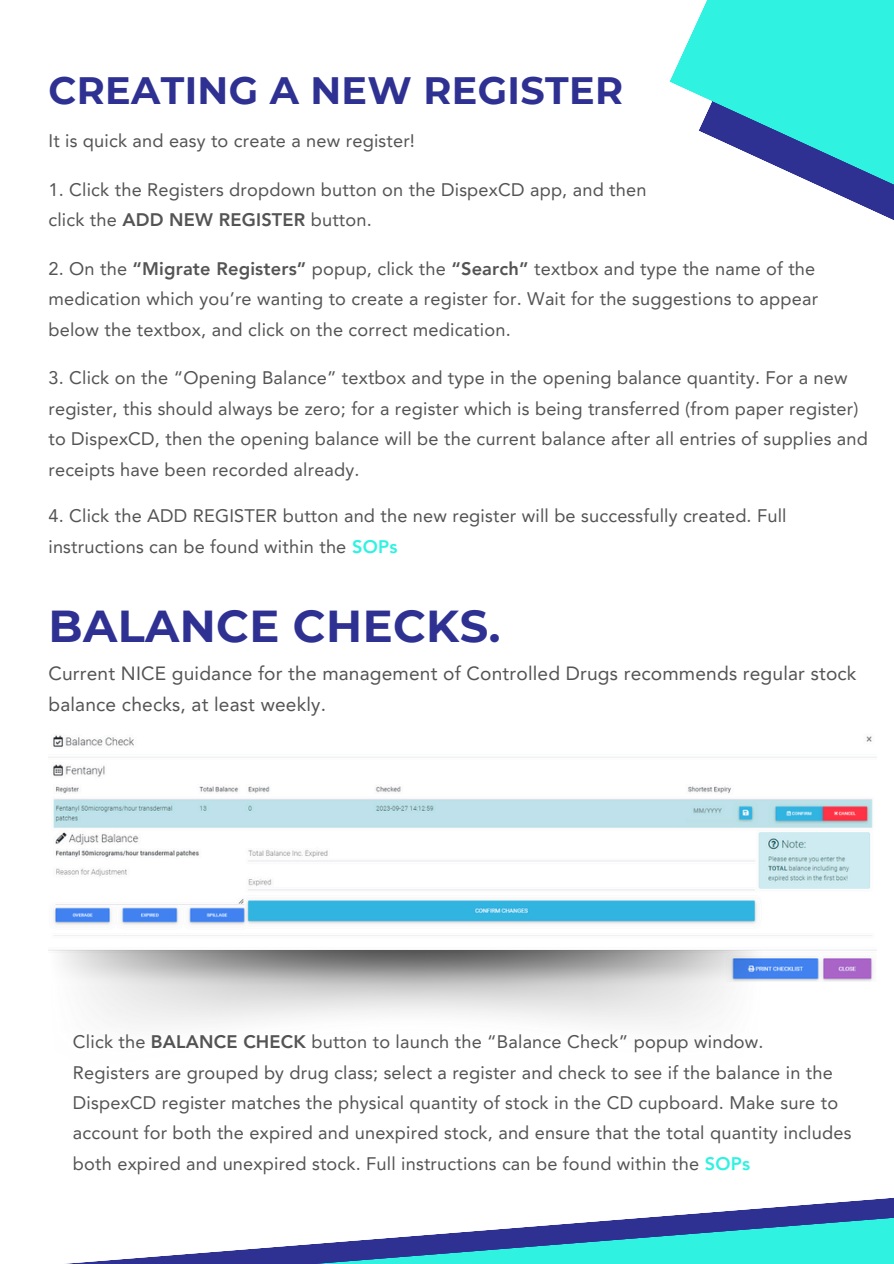
<style>
.page{position:relative;width:894px;height:1264px;background:#fff}
.page>*{position:absolute;margin:0;border:0;box-sizing:border-box;transform-origin:0 0}
.t1{font:700 44.7px "Montserrat";letter-spacing:.01em;color:#2e3192}
.t2{font:700 38.1px "Montserrat";letter-spacing:.01em;color:#2e3192}
.t3{font:19.2px/31.5px "Avenir LT Pro";letter-spacing:.01em;color:#545454}
.t4{font:18.15px/30.6px "Avenir LT Pro";letter-spacing:.01em;color:#545454}
.s1{font-weight:800}
.s2{font-weight:800;color:#2ff3e0}
</style>
<div class="page">
<svg style="left:669px;top:0;width:224px;height:220px;fill:#2ff3e0"></svg>
<img style="left:48px;top:735px;width:827px;height:246px">
<img style="left:48px;top:950px;width:715px;height:74px">
<svg style="left:121px;top:1203px;width:772px;height:60px"></svg>
<p class="t2" style="left:48px;top:67px;width:576px">CREATING A NEW REGISTER</p>
<p class="t4" style="left:48px;top:127px;width:368px">It is quick and easy to create a new register!</p>
<p class="t4" style="left:48px;top:176px;width:599px">1. Click the Registers dropdown button on the DispexCD app, and then</p>
<p class="t4" style="left:48px;top:206px;width:325px">click the <span class="s1">ADD NEW REGISTER</span> button.</p>
<p class="t4" style="left:48px;top:254px;width:771px">2. On the <span class="s1">“Migrate Registers”</span> popup, click the <span class="s1">“Search”</span> textbox and type the name of the medication which you’re wanting to create a register for. Wait for the suggestions to appear below the textbox, and click on the correct medication.</p>
<p class="t4" style="left:48px;top:364px;width:820px">3. Click on the “Opening Balance” textbox and type in the opening balance quantity. For a new register, this should always be zero; for a register which is being transferred (from paper register) to DispexCD, then the opening balance will be the current balance after all entries of supplies and receipts have been recorded already.</p>
<p class="t4" style="left:48px;top:502px;width:739px">4. Click the ADD REGISTER button and the new register will be successfully created. Full instructions can be found within the <span class="s2">SOPs</span></p>
<p class="t1" style="left:48px;top:598px;width:453px">BALANCE CHECKS.</p>
<p class="t3" style="left:48px;top:659px;width:809px">Current NICE guidance for the management of Controlled Drugs recommends regular stock balance checks, at least weekly.</p>
<p class="t4" style="left:73px;top:1028px;width:692px">Click the <span class="s1">BALANCE CHECK</span> button to launch the “Balance Check” popup window.</p>
<p class="t4" style="left:73px;top:1058px;width:779px">Registers are grouped by drug class; select a register and check to see if the balance in the DispexCD register matches the physical quantity of stock in the CD cupboard. Make sure to account for both the expired and unexpired stock, and ensure that the total quantity includes both expired and unexpired stock. Full instructions can be found within the <span class="s2">SOPs</span></p>
</div>
